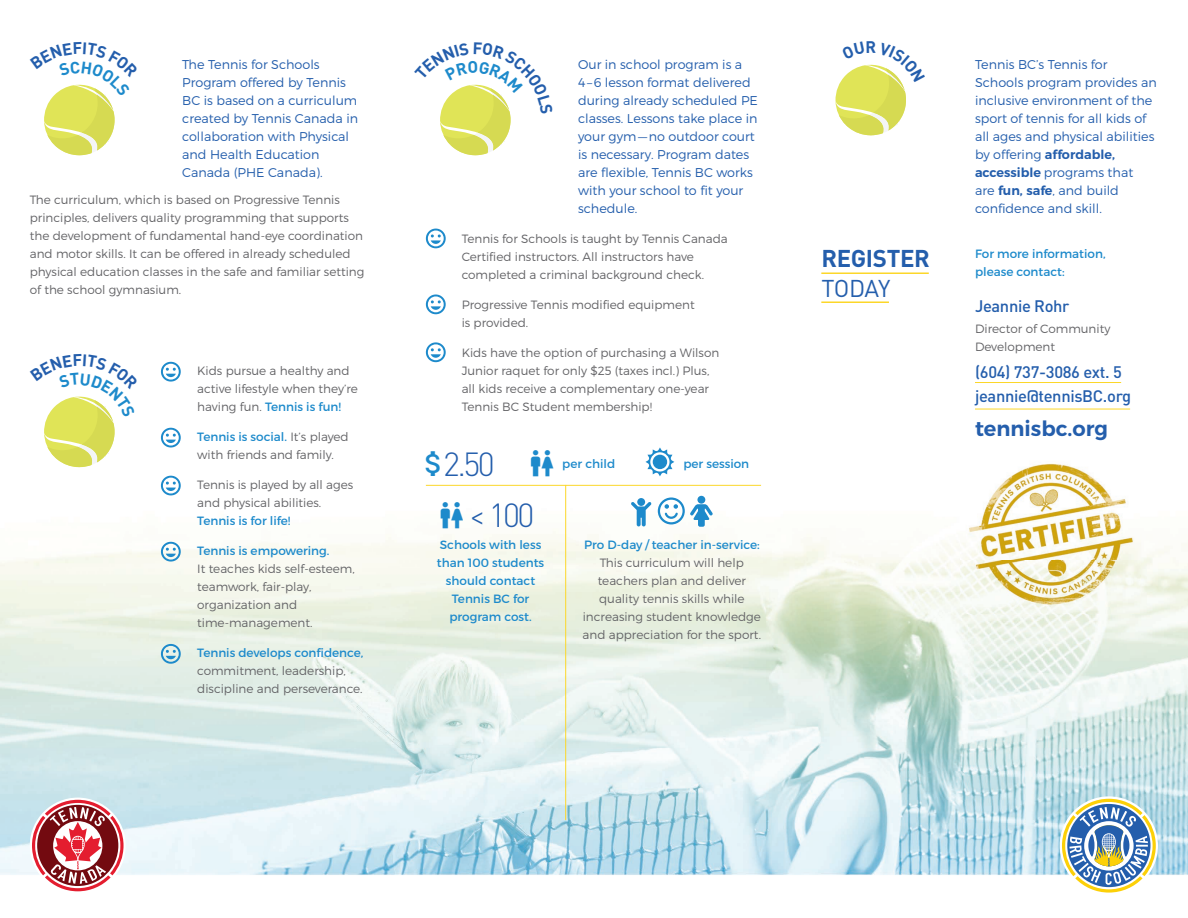
<style>
.page{position:relative;width:1188px;height:918px;background:#fff}
.page>*{position:absolute;margin:0;border:0;box-sizing:border-box;transform-origin:0 0}
.t1{font:300 33px/50.4px "DIN Pro";color:#245eac}
.t2{font:700 24px "DIN Pro";letter-spacing:-.015em;color:#245eac}
.t3{font:24px "DIN Pro";letter-spacing:-.03em;color:#245eac}
.t4{font:600 21px "Montserrat";color:#245eac}
.t5{font:500 16.5px/24px "DIN Pro";letter-spacing:-.02em;color:#245eac}
.t6{font:300 12.75px/18px "Montserrat";color:#245eac}
.t7{font:300 12px/18px "Montserrat";color:#636366}
.t8{font:12px/18px "Montserrat";color:#1d8acb;text-align:center}
.s1{font-weight:400;color:#1d8acb}
.s2{font-weight:600}
</style>
<div class="page">
<img style="left:0;top:427px;width:1188px;height:448px">
<svg style="left:161px;top:362px;width:20px;height:20px"></svg>
<svg style="left:426px;top:229px;width:20px;height:19px"></svg>
<svg style="left:426px;top:295px;width:20px;height:19px"></svg>
<svg style="left:426px;top:342px;width:20px;height:20px"></svg>
<svg style="left:161px;top:476px;width:20px;height:19px"></svg>
<svg style="left:161px;top:428px;width:20px;height:19px"></svg>
<svg style="left:161px;top:542px;width:20px;height:20px"></svg>
<svg style="left:161px;top:644px;width:20px;height:20px"></svg>
<hr style="left:426px;top:485px;width:335px;height:1px;background:#fcd729">
<hr style="left:565px;top:485px;width:1px;height:335px;background:#fcd729">
<svg style="left:631px;top:496px;width:82px;height:31px"></svg>
<hr style="left:821px;top:272px;width:108px;height:2px;background:#fcd729">
<hr style="left:975px;top:409px;width:155px;height:1px;background:#fcd729">
<hr style="left:975px;top:382px;width:146px;height:1px;background:#fcd729">
<hr style="left:821px;top:302px;width:68px;height:1px;background:#fcd729">
<svg style="left:646px;top:447px;width:28px;height:29px"></svg>
<svg style="left:1062px;top:799px;width:94px;height:94px"></svg>
<svg style="left:32px;top:800px;width:92px;height:91px"></svg>
<img style="left:961px;top:456px;width:179px;height:157px">
<svg style="left:426px;top:451px;width:14px;height:25px"></svg>
<svg style="left:531px;top:450px;width:22px;height:26px"></svg>
<svg style="left:441px;top:501px;width:22px;height:27px"></svg>
<svg style="left:440px;top:84px;width:71px;height:72px"></svg>
<svg style="left:44px;top:84px;width:71px;height:72px"></svg>
<svg style="left:30px;top:396px;width:109px;height:75px"></svg>
<svg style="left:835px;top:64px;width:71px;height:72px"></svg>
<p class="t6" style="left:182px;top:55px;width:139px">The Tennis for Schools</p>
<p class="t6" style="left:182px;top:73px;width:177px">Program offered by Tennis<br>BC is based on a curriculum created by Tennis Canada in collaboration with Physical and Health Education<br>Canada (PHE Canada).</p>
<p class="t7" style="left:30px;top:191px;width:336px">The curriculum, which is based on Progressive Tennis principles, delivers quality programming that supports the development of fundamental hand-eye coordination and motor skills. It can be offered in already scheduled physical education classes in the safe and familiar setting of the school gymnasium.</p>
<p class="t7" style="left:197px;top:362px;width:162px">Kids pursue a healthy and active lifestyle when they’re having fun. <span class="s1">Tennis is fun!</span></p>
<p class="t7" style="left:197px;top:428px;width:153px"><span class="s1">Tennis is social.</span> It’s played with friends and family.</p>
<p class="t7" style="left:197px;top:476px;width:158px">Tennis is played by all ages and physical abilities.</p>
<p class="t8" style="left:197px;top:512px;width:95px">Tennis is for life!</p>
<p class="t8" style="left:197px;top:542px;width:134px">Tennis is empowering.</p>
<p class="t7" style="left:197px;top:560px;width:159px">It teaches kids self-esteem, teamwork, fair-play, organization and time-management.</p>
<p class="t8" style="left:197px;top:644px;width:168px">Tennis develops confidence,</p>
<p class="t7" style="left:197px;top:662px;width:167px">commitment, leadership, discipline and perseverance.</p>
<p class="t6" style="left:578px;top:55px;width:181px">Our in school program is a<br>4 – 6 lesson format delivered during already scheduled PE classes. Lessons take place in your gym — no outdoor court is necessary. Program dates are flexible, Tennis BC works with your school to fit your schedule.</p>
<p class="t7" style="left:462px;top:230px;width:268px">Tennis for Schools is taught by Tennis Canada<br>Certified instructors. All instructors have completed a criminal background check.</p>
<p class="t7" style="left:462px;top:296px;width:235px">Progressive Tennis modified equipment is provided.</p>
<p class="t7" style="left:462px;top:344px;width:259px">Kids have the option of purchasing a Wilson Junior raquet for only $25 (taxes incl.) Plus, all kids receive a complementary one-year Tennis BC Student membership!</p>
<h1 class="t1" style="left:469px;top:438px;width:67px;text-indent:-26px">2.50<br>&lt; 100</h1>
<p class="t8" style="left:437px;top:536px;width:109px">Schools with less than 100 students should contact<br>Tennis BC for program cost.</p>
<p class="t8" style="left:562px;top:454px;width:54px">per child</p>
<p class="t8" style="left:683px;top:454px;width:67px">per session</p>
<p class="t8" style="left:584px;top:536px;width:177px">Pro D-day / teacher in-service:</p>
<p class="t7" style="left:583px;top:554px;width:180px;text-align:center">This curriculum will help teachers plan and deliver quality tennis skills while increasing student knowledge and appreciation for the sport.</p>
<h2 class="t2" style="left:821px;top:242px;width:110px">REGISTER</h2>
<h2 class="t3" style="left:821px;top:272px;width:70px">TODAY</h2>
<p class="t6" style="left:975px;top:55px;width:183px">Tennis BC’s Tennis for<br>Schools program provides an inclusive environment of the sport of tennis for all kids of all ages and physical abilities by offering <span class="s2">affordable, accessible</span> programs that<br>are <span class="s2">fun, safe</span>, and build confidence and skill.</p>
<p class="t8" style="left:975px;top:245px;width:132px;text-align:left">For more information, please contact:</p>
<h3 class="t5" style="left:975px;top:293px;width:96px">Jeannie Rohr</h3>
<p class="t7" style="left:975px;top:320px;width:137px">Director of Community<br>Development</p>
<h3 class="t5" style="left:975px;top:359px;width:158px">(604) 737-3086 ext. 5 jeannie@tennisBC.org</h3>
<h3 class="t4" style="left:975px;top:416px;width:135px">tennisbc.org</h3>
</div>
